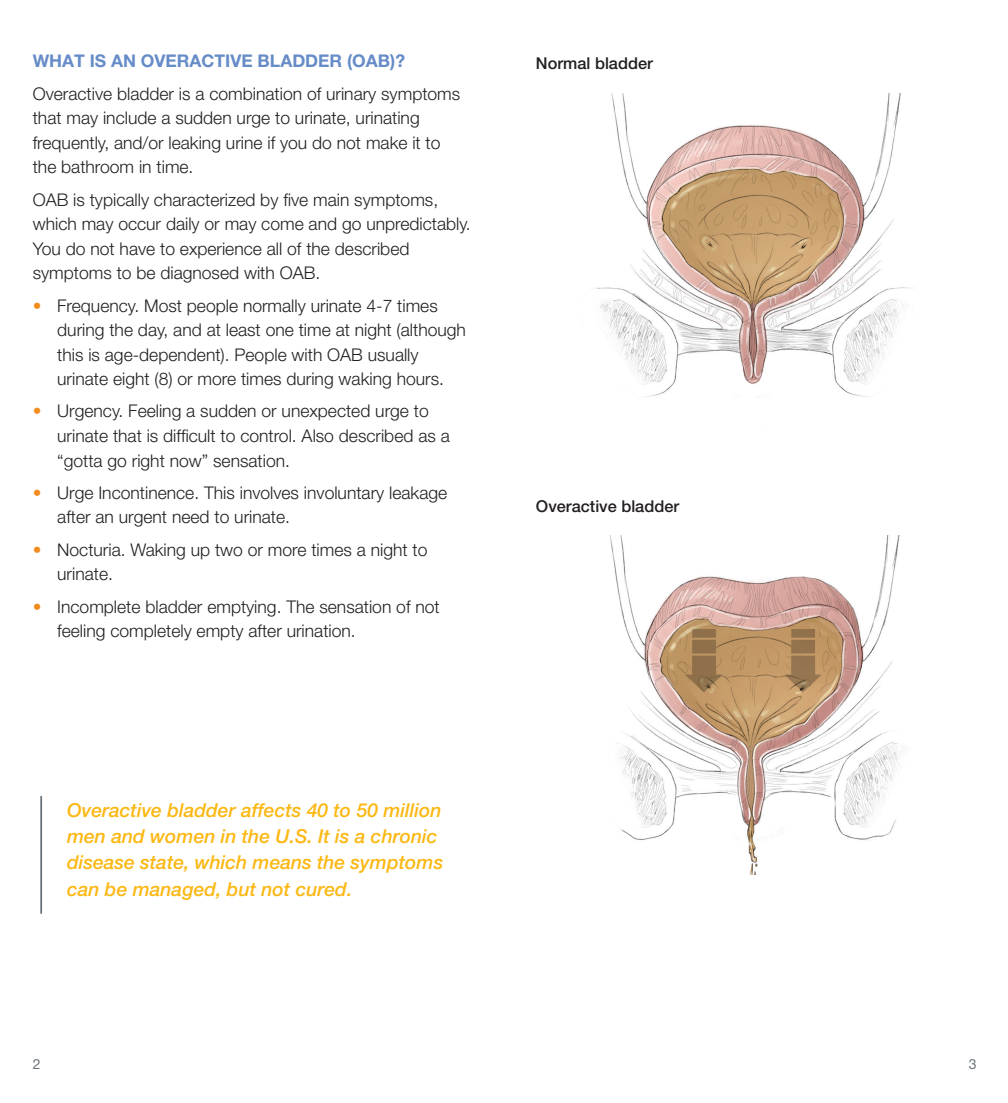
<style>
.page{position:relative;width:1008px;height:1103px;background:#fff}
.page>*{position:absolute;margin:0;border:0;box-sizing:border-box;transform-origin:0 0}
.body{font:italic 500 19.25px/26.2px "Helvetica Neue LT Pro";color:#fcb814}
.body-2{font:300 17.5px/24.5px "Helvetica Neue LT Pro";color:#231f20}
.body-3{font:700 17.5px "Helvetica Neue LT Pro";color:#668cc8}
.t1{font:500 16.28px "Helvetica Neue LT Pro";color:#231f20}
.t2{font:14px "Helvetica Neue LT Pro";color:#6a757b}
.s1{color:#f38c1e}
</style>
<div class="page">
<hr style="left:40px;top:796px;width:2px;height:117px;background:#687379">
<img style="left:594px;top:93px;width:318px;height:304px">
<img style="left:610px;top:536px;width:294px;height:338px">
<p class="body-3" style="left:33px;top:50px;width:374px">WHAT IS AN OVERACTIVE BLADDER (OAB)?</p>
<p class="body-2" style="left:33px;top:81px;width:429px">Overactive bladder is a combination of urinary symptoms that may include a sudden urge to urinate, urinating frequently, and/or leaking urine if you do not make it to the bathroom in time.</p>
<p class="body-2" style="left:33px;top:187px;width:439px">OAB is typically characterized by five main symptoms, which may occur daily or may come and go unpredictably.<br>You do not have to experience all of the described symptoms to be diagnosed with OAB.</p>
<p class="body-2" style="left:57px;top:293px;width:410px;text-indent:-25px"><span class="s1">•</span> Frequency. Most people normally urinate 4-7 times during the day, and at least one time at night (although this is age-dependent). People with OAB usually urinate eight (8) or more times during waking hours.</p>
<p class="body-2" style="left:57px;top:398px;width:394px;text-indent:-25px"><span class="s1">•</span> Urgency. Feeling a sudden or unexpected urge to urinate that is difficult to control. Also described as a “gotta go right now” sensation.</p>
<p class="body-2" style="left:57px;top:480px;width:391px;text-indent:-25px"><span class="s1">•</span> Urge Incontinence. This involves involuntary leakage after an urgent need to urinate.</p>
<p class="body-2" style="left:57px;top:537px;width:372px;text-indent:-25px"><span class="s1">•</span> Nocturia. Waking up two or more times a night to urinate.</p>
<p class="body-2" style="left:57px;top:594px;width:384px;text-indent:-25px"><span class="s1">•</span> Incomplete bladder emptying. The sensation of not feeling completely empty after urination.</p>
<p class="body" style="left:67px;top:796px;width:378px">Overactive bladder affects 40 to 50 million men and women in the U.S. It is a chronic disease state, which means the symptoms can be managed, but not cured.</p>
<p class="t1" style="left:536px;top:54px;width:118px">Normal bladder</p>
<p class="t1" style="left:536px;top:496px;width:145px">Overactive bladder</p>
<p class="t2" style="left:33px;top:1055px;width:9px">2</p>
<p class="t2" style="left:969px;top:1056px;width:9px">3</p>
</div>
